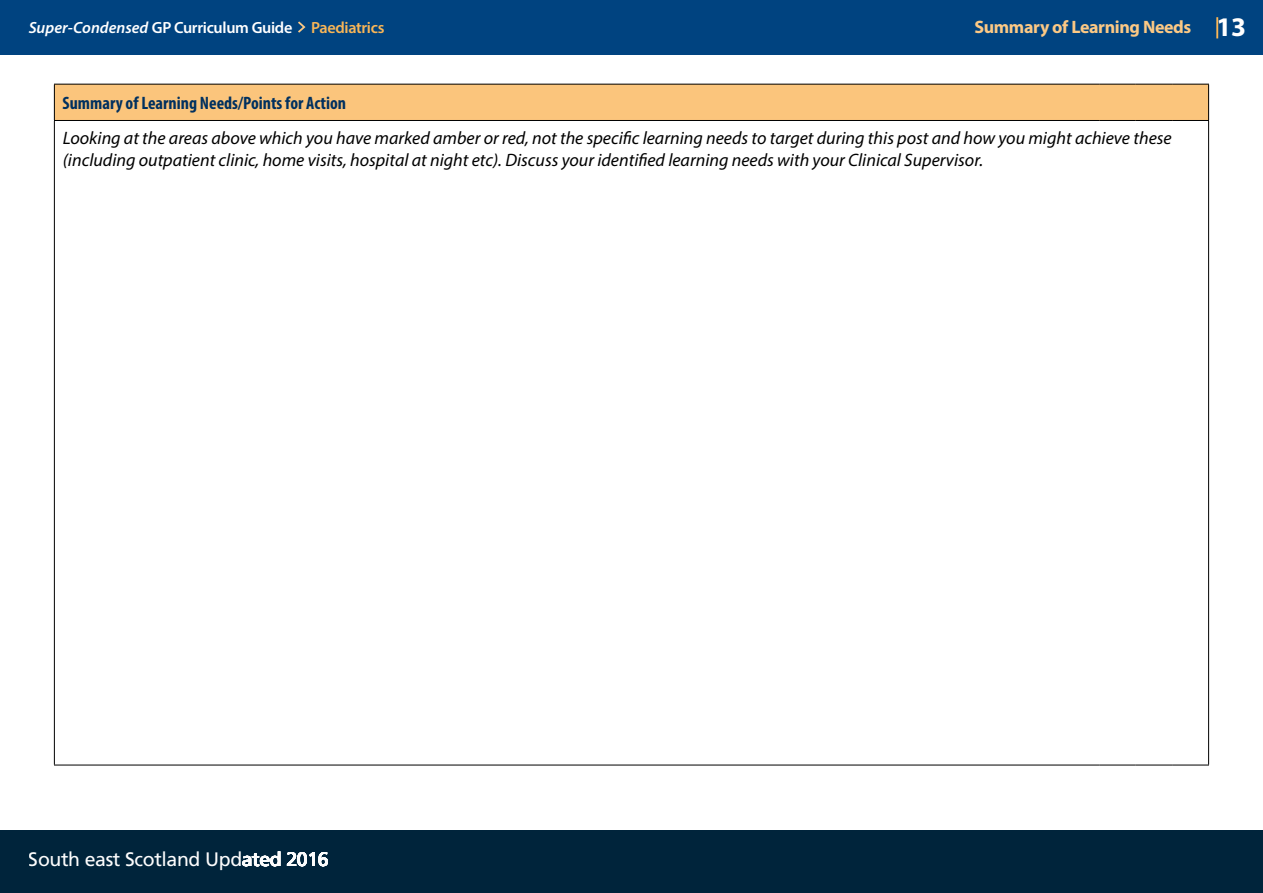
<style>
.page{position:relative;width:1263px;height:893px;background:#fff}
.page>*{position:absolute;margin:0;border:0;box-sizing:border-box;transform-origin:0 0}
.t1{font:700 27px "Myriad Pro";color:#fff}
.t2{font:19.5px "Frutiger LT Std";letter-spacing:-.02em;color:#fff}
.t3{font:italic 18px/22.5px "Myriad Pro";color:#000}
.t4{font:700 condensed 18px "Myriad Pro";color:#00305f}
.t5{font:700 18px "Myriad Pro";letter-spacing:-.02em;color:#fcc985}
.t6{font:600 16.2px "Myriad Pro";letter-spacing:-.02em;color:#fff}
.s1{font-style:italic}
.s2{color:#f9b657}
</style>
<div class="page">
<div style="left:54px;top:84px;width:1154px;height:36px;background:#fbc57c"></div>
<hr style="left:54px;top:84px;width:1045px;height:1px;background:#000">
<hr style="left:1099px;top:84px;width:37px;height:1px;background:#000">
<hr style="left:1136px;top:84px;width:36px;height:1px;background:#000">
<hr style="left:1172px;top:84px;width:37px;height:1px;background:#000">
<hr style="left:54px;top:120px;width:1045px;height:1px;background:#000">
<hr style="left:1099px;top:120px;width:37px;height:1px;background:#000">
<hr style="left:1136px;top:120px;width:36px;height:1px;background:#000">
<hr style="left:1172px;top:120px;width:37px;height:1px;background:#000">
<hr style="left:54px;top:765px;width:1045px;height:1px;background:#000">
<hr style="left:1099px;top:765px;width:37px;height:1px;background:#000">
<hr style="left:1136px;top:765px;width:36px;height:1px;background:#000">
<hr style="left:1172px;top:765px;width:37px;height:1px;background:#000">
<hr style="left:54px;top:85px;width:1px;height:35px;background:#000">
<hr style="left:54px;top:121px;width:1px;height:644px;background:#000">
<hr style="left:1208px;top:85px;width:1px;height:35px;background:#000">
<hr style="left:1208px;top:121px;width:1px;height:644px;background:#000">
<div style="left:0;top:0;width:1263px;height:54px;background:#004380"></div>
<svg style="left:298px;top:21px;width:8px;height:12px"></svg>
<hr style="left:1216px;top:17px;width:2px;height:21px;background:#f9b657">
<div style="left:0;top:831px;width:1263px;height:62px;background:#00243b"></div>
<p class="t6" style="left:29px;top:17px;width:357px"><span class="s1">Super-Condensed</span> GP Curriculum Guide <span class="s2">Paediatrics</span></p>
<h1 class="t1" style="left:1216px;top:9px;width:31px">13</h1>
<p class="t5" style="left:974px;top:15px;width:218px">Summary of Learning Needs</p>
<p class="t4" style="left:62px;top:92px;width:285px">Summary of Learning Needs/Points for Action</p>
<p class="t3" style="left:63px;top:126px;width:1110px">Looking at the areas above which you have marked amber or red, not the specific learning needs to target during this post and how you might achieve these (including outpatient clinic, home visits, hospital at night etc). Discuss your identified learning needs with your Clinical Supervisor.</p>
<p class="t2" style="left:29px;top:848px;width:301px">South east Scotland Updated 2016</p>
</div>
